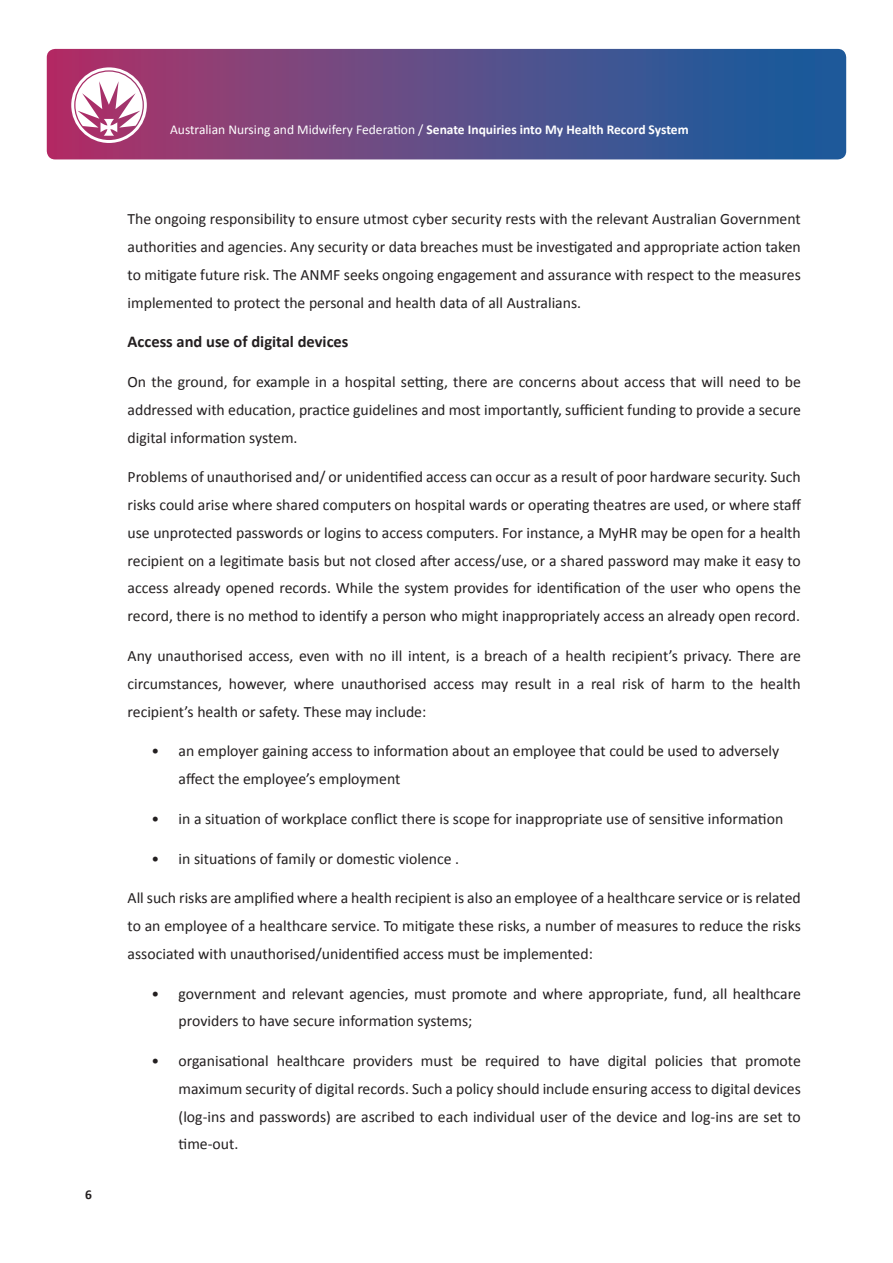
<style>
.page{position:relative;width:893px;height:1263px;background:#fff}
.page>*{position:absolute;margin:0;border:0;box-sizing:border-box;transform-origin:0 0}
.Contents_text{font:700 16.5px "Calibri";color:#231f20}
.Contents_text-2{font:15.75px/27.8px "Calibri";color:#231f20;text-align:justify}
.t1{font:13.5px "Calibri";color:#fff}
.t2{font:700 13.5px "Calibri";color:#231f20}
.s1{font-weight:700}
</style>
<div class="page">
<div style="left:47px;top:49px;width:799px;height:110px;background:linear-gradient(to right,#b03569,#1061a2);border-radius:9px"></div>
<svg style="left:71px;top:67px;width:76px;height:76px"></svg>
<p class="t2" style="left:85px;top:1186px;width:8px">6</p>
<p class="t1" style="left:170px;top:121px;width:520px">Australian Nursing and Midwifery Federation / <span class="s1">Senate Inquiries into My Health Record System</span></p>
<p class="Contents_text-2" style="left:128px;top:205px;width:675px">The ongoing responsibility to ensure utmost cyber security rests with the relevant Australian Government authorities and agencies. Any security or data breaches must be investigated and appropriate action taken to mitigate future risk. The ANMF seeks ongoing engagement and assurance with respect to the measures implemented to protect the personal and health data of all Australians.</p>
<p class="Contents_text" style="left:128px;top:331px;width:222px">Access and use of digital devices</p>
<p class="Contents_text-2" style="left:128px;top:368px;width:675px">On the ground, for example in a hospital setting, there are concerns about access that will need to be addressed with education, practice guidelines and most importantly, sufficient funding to provide a secure digital information system.</p>
<p class="Contents_text-2" style="left:128px;top:463px;width:675px">Problems of unauthorised and/ or unidentified access can occur as a result of poor hardware security. Such risks could arise where shared computers on hospital wards or operating theatres are used, or where staff use unprotected passwords or logins to access computers. For instance, a MyHR may be open for a health recipient on a legitimate basis but not closed after access/use, or a shared password may make it easy to access already opened records. While the system provides for identification of the user who opens the record, there is no method to identify a person who might inappropriately access an already open record.</p>
<p class="Contents_text-2" style="left:128px;top:642px;width:675px">Any unauthorised access, even with no ill intent, is a breach of a health recipient’s privacy. There are circumstances, however, where unauthorised access may result in a real risk of harm to the health recipient’s health or safety. These may include:</p>
<p class="Contents_text-2" style="left:179px;top:737px;width:602px;text-indent:-27px">• an employer gaining access to information about an employee that could be used to adversely affect the employee’s employment</p>
<p class="Contents_text-2" style="left:152px;top:805px;width:633px">• in a situation of workplace conflict there is scope for inappropriate use of sensitive information</p>
<p class="Contents_text-2" style="left:152px;top:844px;width:309px">• in situations of family or domestic violence .</p>
<p class="Contents_text-2" style="left:128px;top:884px;width:675px">All such risks are amplified where a health recipient is also an employee of a healthcare service or is related to an employee of a healthcare service. To mitigate these risks, a number of measures to reduce the risks associated with unauthorised/unidentified access must be implemented:</p>
<p class="Contents_text-2" style="left:179px;top:979px;width:624px;text-indent:-27px">• government and relevant agencies, must promote and where appropriate, fund, all healthcare providers to have secure information systems;</p>
<p class="Contents_text-2" style="left:179px;top:1047px;width:624px;text-indent:-27px">• organisational healthcare providers must be required to have digital policies that promote maximum security of digital records. Such a policy should include ensuring access to digital devices (log-ins and passwords) are ascribed to each individual user of the device and log-ins are set to time-out.</p>
</div>
